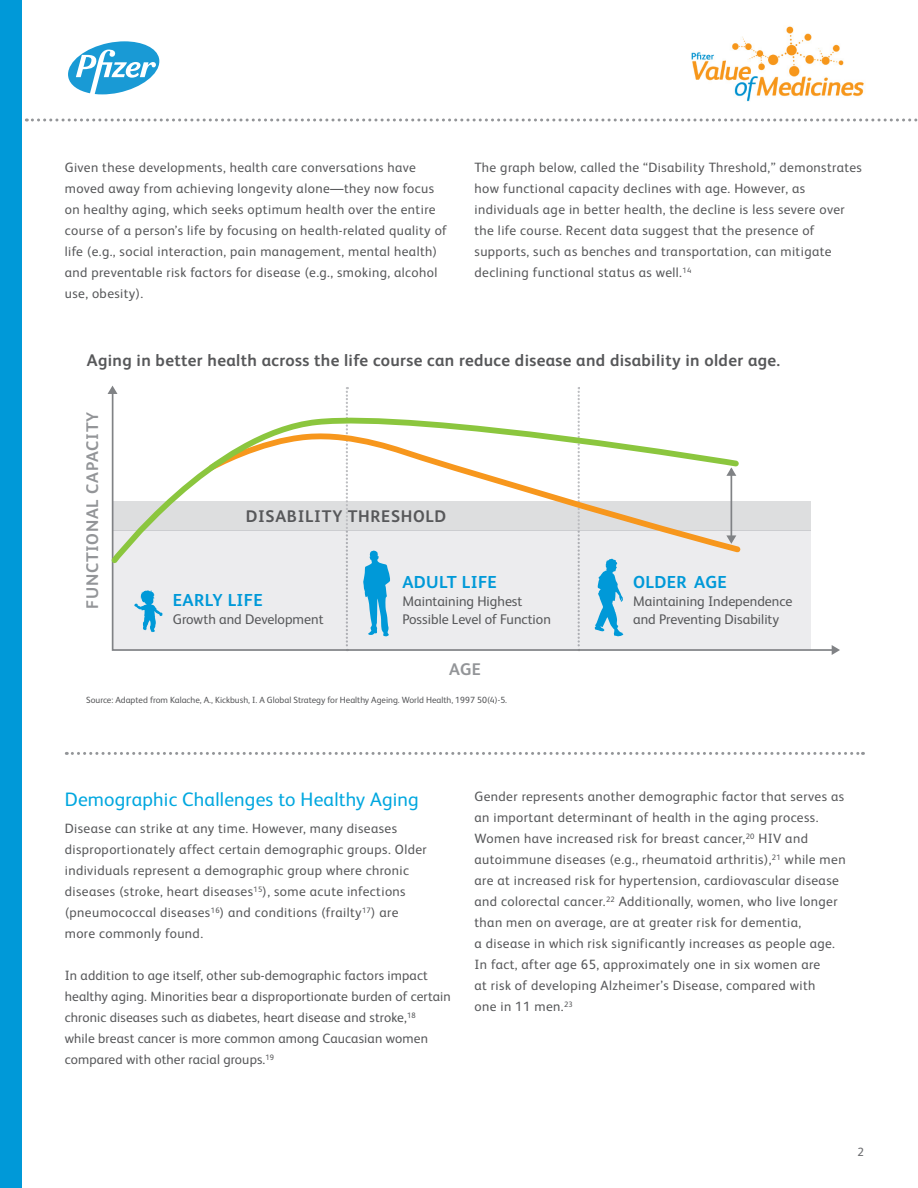
<style>
.page{position:relative;width:918px;height:1188px;background:#fff}
.page>*{position:absolute;margin:0;border:0;box-sizing:border-box;transform-origin:0 0}
.subhead{font:19.5px "FS Albert Pro";letter-spacing:.01em;color:#00a7df}
.t1{font:700 17.4px "FS Albert Pro";letter-spacing:.02em;color:#0099d8}
.t2{font:700 16.95px "FS Albert Pro";letter-spacing:.02em;color:#57585a}
.t3{font:700 16.95px "FS Albert Pro";letter-spacing:.04em;color:#939598}
.t4{font:700 16.95px "FS Albert Pro";letter-spacing:.04em;color:#57585a}
.t5{font:13.95px/17.7px "FS Albert Pro";color:#57585a}
.body{font:13.5px/21px "FS Albert Pro";letter-spacing:.03em;color:#57585a}
.body-2{font:13.5px/21px "FS Albert Pro";letter-spacing:.01em;color:#57585a}
.t6{font:12px "FS Albert Pro";color:#6c6d70}
.t7{font:9px "FS Albert Pro";color:#57585a}
</style>
<div class="page">
<img style="left:691px;top:26px;width:173px;height:76px">
<div style="left:0;top:0;width:22px;height:1188px;background:#0099d8"></div>
<svg style="left:68px;top:41px;width:91px;height:53px"></svg>
<svg style="left:26px;top:118px;width:892px;height:4px"></svg>
<svg style="left:108px;top:386px;width:7px;height:8px"></svg>
<svg style="left:832px;top:649px;width:8px;height:6px"></svg>
<svg style="left:111px;top:389px;width:727px;height:263px"></svg>
<svg style="left:134px;top:590px;width:28px;height:42px"></svg>
<svg style="left:595px;top:566px;width:28px;height:70px;background:#71c0e2"></svg>
<svg style="left:363px;top:566px;width:27px;height:70px;background:#51b5df"></svg>
<svg style="left:111px;top:405px;width:631px;height:161px"></svg>
<svg style="left:66px;top:752px;width:797px;height:3px"></svg>
<p class="body" style="left:65px;top:156px;width:384px">Given these developments, health care conversations have moved away from achieving longevity alone—they now focus on healthy aging, which seeks optimum health over the entire course of a person’s life by focusing on health-related quality of life (e.g., social interaction, pain management, mental health) and preventable risk factors for disease (e.g., smoking, alcohol use, obesity).</p>
<p class="body" style="left:475px;top:156px;width:389px">The graph below, called the “Disability Threshold,” demonstrates how functional capacity declines with age. However, as individuals age in better health, the decline is less severe over the life course. Recent data suggest that the presence of</p>
<p class="body" style="left:475px;top:240px;width:359px">supports, such as benches and transportation, can mitigate declining functional status as well.<sup>14</sup></p>
<p class="t2" style="left:87px;top:349px;width:695px">Aging in better health across the life course can reduce disease and disability in older age.</p>
<p class="t3" style="left:81px;top:609px;width:199px;rotate:-90deg">FUNCTIONAL CAPACITY</p>
<p class="t4" style="left:246px;top:505px;width:202px">DISABILITY THRESHOLD</p>
<p class="t1" style="left:173px;top:588px;width:91px">EARLY LIFE</p>
<p class="t5" style="left:173px;top:609px;width:152px">Growth and Development</p>
<p class="t1" style="left:402px;top:570px;width:96px">ADULT LIFE</p>
<p class="t5" style="left:402px;top:591px;width:150px">Maintaining Highest<br>Possible Level of Function</p>
<p class="t3" style="left:449px;top:657px;width:33px">AGE</p>
<p class="t7" style="left:86px;top:693px;width:422px">Source: Adapted from Kalache, A., Kickbush, I. A Global Strategy for Healthy Ageing. World Health, 1997 50(4)-5.</p>
<p class="t1" style="left:633px;top:570px;width:95px">OLDER AGE</p>
<p class="t5" style="left:633px;top:591px;width:161px">Maintaining Independence and Preventing Disability</p>
<p class="subhead" style="left:65px;top:785px;width:355px">Demographic Challenges to Healthy Aging</p>
<p class="body" style="left:65px;top:817px;width:364px">Disease can strike at any time. However, many diseases disproportionately affect certain demographic groups. Older individuals represent a demographic group where chronic diseases (stroke, heart diseases<sup>15</sup>), some acute infections (pneumococcal diseases<sup>16</sup>) and conditions (frailty<sup>17</sup>) are more commonly found.</p>
<p class="body-2" style="left:65px;top:964px;width:388px">In addition to age itself, other sub-demographic factors impact healthy aging. Minorities bear a disproportionate burden of certain chronic diseases such as diabetes, heart disease and stroke,<sup>18<br></sup>while breast cancer is more common among Caucasian women compared with other racial groups.<sup>19</sup></p>
<p class="body" style="left:475px;top:785px;width:373px">Gender represents another demographic factor that serves as an important determinant of health in the aging process.<br>Women have increased risk for breast cancer,<sup>20</sup> HIV and autoimmune diseases (e.g., rheumatoid arthritis),<sup>21</sup> while men are at increased risk for hypertension, cardiovascular disease and colorectal cancer.<sup>22</sup> Additionally, women, who live longer than men on average, are at greater risk for dementia,<br>a disease in which risk significantly increases as people age.<br>In fact, after age 65, approximately one in six women are<br>at risk of developing Alzheimer’s Disease, compared with<br>one in 11 men.<sup>23</sup></p>
<p class="t6" style="left:857px;top:1144px;width:8px">2</p>
</div>
